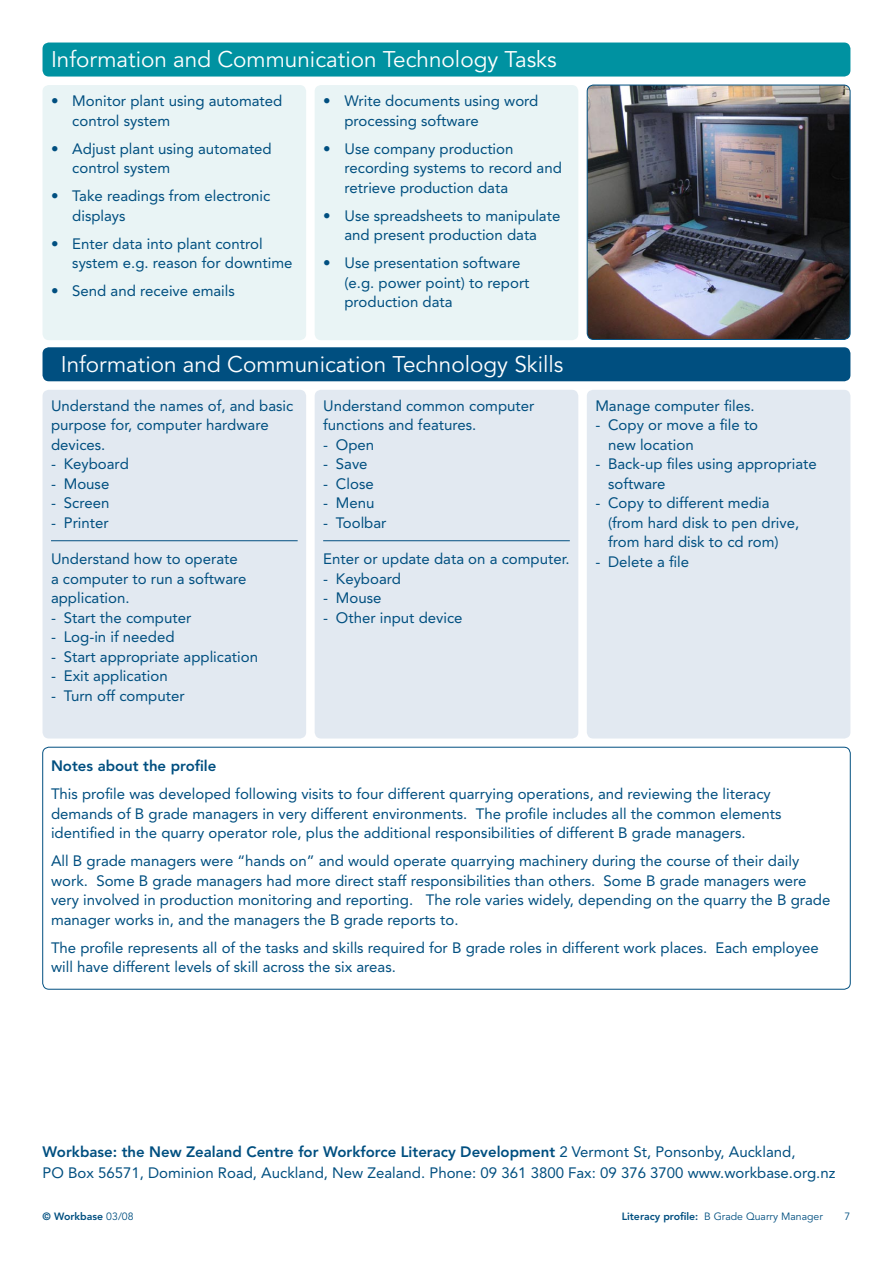
<style>
.page{position:relative;width:893px;height:1263px;background:#fff}
.page>*{position:absolute;margin:0;border:0;box-sizing:border-box;transform-origin:0 0}
.t1{font:22.5px "Avenir";color:#fff}
.t2{font:15px/19.5px "Avenir";color:#004f80}
.t3{font:800 15px "Avenir";color:#004f80}
.t4{font:10.5px "Avenir";color:#004f80}
.t5{font:800 10.5px "Avenir";color:#004f80}
.s1{font-weight:800}
.s2{font-weight:400}
</style>
<div class="page">
<div style="left:43px;top:85px;width:263px;height:255px;background:#e9f4f5;border-radius:6px"></div>
<div style="left:315px;top:85px;width:263px;height:255px;background:#e9f4f5;border-radius:6px"></div>
<div style="left:43px;top:43px;width:807px;height:34px;background:#0092a1;border-radius:6px"></div>
<div style="left:315px;top:390px;width:263px;height:348px;background:#e2e9f1;border-radius:6px"></div>
<div style="left:587px;top:390px;width:263px;height:348px;background:#e2e9f1;border-radius:6px"></div>
<div style="left:43px;top:390px;width:263px;height:348px;background:#e2e9f1;border-radius:6px"></div>
<div style="left:43px;top:347px;width:807px;height:34px;background:#004f80;border-radius:6px"></div>
<img style="left:587px;top:85px;width:263px;height:254px">
<div style="left:587px;top:85px;width:263px;height:255px;border:1px solid #004f80;border-radius:6px"></div>
<hr style="left:51px;top:540px;width:247px;height:1px;background:#004f80">
<hr style="left:323px;top:540px;width:247px;height:1px;background:#004f80">
<div style="left:43px;top:747px;width:807px;height:242px;border:1px solid #004f80;border-radius:6px"></div>
<h1 class="t1" style="left:51px;top:47px;width:507px">I nformation and Communication Technology Tasks</h1>
<p class="t2" style="left:72px;top:91px;width:212px;text-indent:-21px">• Monitor plant using automated control system</p>
<p class="t2" style="left:72px;top:139px;width:201px;text-indent:-21px">• Adjust plant using automated control system</p>
<p class="t2" style="left:72px;top:186px;width:200px;text-indent:-21px">• Take readings from electronic displays</p>
<p class="t2" style="left:72px;top:234px;width:222px;text-indent:-21px">• Enter data into plant control system e.g. reason for downtime</p>
<p class="t2" style="left:51px;top:281px;width:185px">• Send and receive emails</p>
<p class="t2" style="left:344px;top:91px;width:195px;text-indent:-21px">• Write documents using word processing software</p>
<p class="t2" style="left:344px;top:139px;width:219px;text-indent:-21px">• Use company production recording systems to record and retrieve production data</p>
<p class="t2" style="left:323px;top:206px;width:239px;text-align:center">• Use spreadsheets to manipulate and present production data</p>
<p class="t2" style="left:344px;top:253px;width:187px;text-indent:-21px">• Use presentation software (e.g. power point) to report production data</p>
<h1 class="t1" style="left:61px;top:351px;width:504px">I nformation and Communication Technology Skills</h1>
<p class="t2" style="left:51px;top:396px;width:244px">Understand the names of, and basic purpose for, computer hardware devices.</p>
<p class="t2" style="left:51px;top:454px;width:79px">- Keyboard</p>
<p class="t2" style="left:51px;top:474px;width:60px">- Mouse</p>
<p class="t2" style="left:51px;top:493px;width:60px">- Screen</p>
<p class="t2" style="left:51px;top:513px;width:59px">- Printer</p>
<p class="t2" style="left:51px;top:549px;width:197px">Understand how to operate a computer to run a software application.</p>
<p class="t2" style="left:51px;top:608px;width:142px">- Start the computer</p>
<p class="t2" style="left:51px;top:627px;width:125px">- Log-in if needed</p>
<p class="t2" style="left:51px;top:647px;width:208px">- Start appropriate application</p>
<p class="t2" style="left:51px;top:666px;width:118px">- Exit application</p>
<p class="t2" style="left:51px;top:686px;width:135px">- Turn off computer</p>
<p class="t2" style="left:323px;top:396px;width:213px">Understand common computer functions and features.</p>
<p class="t2" style="left:323px;top:435px;width:53px">- Open</p>
<p class="t2" style="left:323px;top:454px;width:46px">- Save</p>
<p class="t2" style="left:323px;top:474px;width:52px">- Close</p>
<p class="t2" style="left:323px;top:493px;width:53px">- Menu</p>
<p class="t2" style="left:323px;top:513px;width:65px">- Toolbar</p>
<p class="t2" style="left:323px;top:549px;width:248px">Enter or update data on a computer.</p>
<p class="t2" style="left:323px;top:569px;width:79px">- Keyboard</p>
<p class="t2" style="left:323px;top:588px;width:60px">- Mouse</p>
<p class="t2" style="left:323px;top:608px;width:141px">- Other input device</p>
<p class="t2" style="left:595px;top:396px;width:161px">Manage computer files.</p>
<p class="t2" style="left:608px;top:415px;width:152px;text-indent:-13px">- Copy or move a file to new location</p>
<p class="t2" style="left:608px;top:454px;width:210px;text-indent:-13px">- Back-up files using appropriate software</p>
<p class="t2" style="left:608px;top:493px;width:193px;text-indent:-13px">- Copy to different media (from hard disk to pen drive, from hard disk to cd rom)</p>
<p class="t2" style="left:595px;top:552px;width:95px">- Delete a file</p>
<p class="t3" style="left:51px;top:757px;width:167px">Notes about the profile</p>
<p class="t2" style="left:51px;top:784px;width:732px">This profile was developed following visits to four different quarrying operations, and reviewing the literacy demands of B grade managers in very different environments. The profile includes all the common elements identified in the quarry operator role, plus the additional responsibilities of different B grade managers.</p>
<p class="t2" style="left:51px;top:851px;width:781px">All B grade managers were “hands on” and would operate quarrying machinery during the course of their daily work. Some B grade managers had more direct staff responsibilities than others. Some B grade managers were very involved in production monitoring and reporting. The role varies widely, depending on the quarry the B grade manager works in, and the managers the B grade reports to.</p>
<p class="t2" style="left:51px;top:938px;width:769px">The profile represents all of the tasks and skills required for B grade roles in different work places. Each employee will have different levels of skill across the six areas.</p>
<p class="t2" style="left:43px;top:1141px;width:794px;line-height:21px"><span class="s1">Workbase: the New Zealand Centre for Workforce Literacy Development</span> 2 Vermont St, Ponsonby, Auckland,<br>PO Box 56571, Dominion Road, Auckland, New Zealand. Phone: 09 361 3800 Fax: 09 376 3700 www.workbase.org.nz</p>
<p class="t5" style="left:43px;top:1210px;width:93px">© Workbase <span class="s2">03/08</span></p>
<p class="t4" style="left:622px;top:1211px;width:203px"><span class="s1">Literacy profile:</span> B Grade Quarry Manager</p>
<p class="t4" style="left:845px;top:1211px;width:7px">7</p>
</div>
